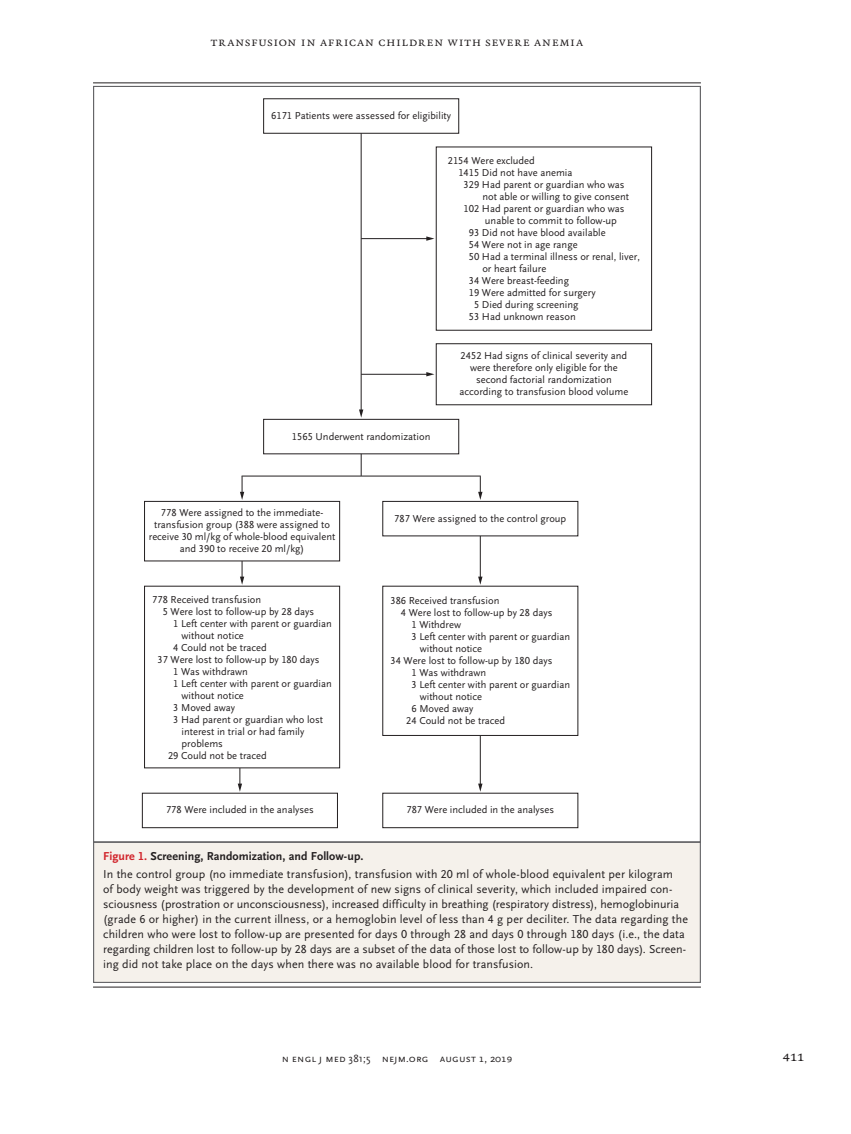
<style>
.page{position:relative;width:851px;height:1134px;background:#fff}
.page>*{position:absolute;margin:0;border:0;box-sizing:border-box;transform-origin:0 0}
.t1{font:14.25px "OTNEJM Quadraat Cap";color:#231f20}
.t2{font:12.75px "OTNEJM Quadraat Small Cap";letter-spacing:.05em;color:#231f20}
.t3{font:12px/15px "OTNEJM Scala Sans LF";letter-spacing:.005em;color:#231f20}
.t4{font:10.8px "OTNEJM Scala Sans LF Cap";letter-spacing:.01em;color:#231f20}
.t5{font:10.5px/12px "OTNEJM Scala Sans LF";color:#231f20;text-align:center}
.s1{font-weight:700;color:#d1232a}
.s2{font-weight:700}
.s3{font-family:"OTNEJM Scala Sans OSF"}
.s4{font-family:"OTNEJM Scala Sans LF Small Cap"}
</style>
<div class="page">
<hr style="left:93px;top:987px;width:607px;height:1px;background:#231f20">
<hr style="left:93px;top:82px;width:607px;height:1px;background:#231f20">
<div style="left:94px;top:842px;width:606px;height:140px;background:#f5f1eb"></div>
<div style="left:93px;top:841px;width:607px;height:142px;border:1px solid #636366"></div>
<svg style="left:141px;top:98px;width:512px;height:731px"></svg>
<div style="left:144px;top:501px;width:195px;height:60px;background:#fff"></div>
<div style="left:144px;top:501px;width:196px;height:60px;border:1px solid #231f20"></div>
<div style="left:383px;top:501px;width:195px;height:35px;background:#fff"></div>
<div style="left:382px;top:501px;width:196px;height:35px;border:1px solid #231f20"></div>
<div style="left:263px;top:419px;width:195px;height:35px;background:#fff"></div>
<div style="left:263px;top:419px;width:196px;height:35px;border:1px solid #231f20"></div>
<svg style="left:361px;top:454px;width:1px;height:22px"></svg>
<div style="left:263px;top:99px;width:195px;height:34px;background:#fff"></div>
<div style="left:263px;top:98px;width:196px;height:36px;border:1px solid #231f20"></div>
<div style="left:436px;top:147px;width:215px;height:183px;background:#fff"></div>
<div style="left:436px;top:147px;width:216px;height:184px;border:1px solid #231f20"></div>
<hr style="left:361px;top:133px;width:1px;height:278px;background:#231f20">
<svg style="left:359px;top:410px;width:4px;height:8px"></svg>
<hr style="left:361px;top:238px;width:67px;height:1px;background:#231f20">
<svg style="left:426px;top:236px;width:8px;height:5px"></svg>
<div style="left:436px;top:344px;width:215px;height:61px;background:#fff"></div>
<div style="left:436px;top:343px;width:216px;height:62px;border:1px solid #231f20"></div>
<hr style="left:361px;top:374px;width:67px;height:1px;background:#231f20">
<svg style="left:426px;top:372px;width:8px;height:4px"></svg>
<svg style="left:240px;top:476px;width:4px;height:24px"></svg>
<svg style="left:478px;top:476px;width:4px;height:24px"></svg>
<div style="left:142px;top:793px;width:195px;height:35px;background:#fff"></div>
<div style="left:142px;top:793px;width:196px;height:35px;border:1px solid #231f20"></div>
<svg style="left:238px;top:768px;width:4px;height:24px"></svg>
<div style="left:383px;top:793px;width:195px;height:35px;background:#fff"></div>
<div style="left:382px;top:793px;width:196px;height:35px;border:1px solid #231f20"></div>
<hr style="left:480px;top:735px;width:1px;height:50px;background:#231f20">
<svg style="left:478px;top:784px;width:4px;height:8px"></svg>
<div style="left:383px;top:586px;width:195px;height:149px;background:#fff"></div>
<div style="left:144px;top:586px;width:195px;height:182px;background:#fff"></div>
<div style="left:144px;top:586px;width:196px;height:182px;border:1px solid #231f20"></div>
<hr style="left:480px;top:536px;width:1px;height:42px;background:#231f20">
<svg style="left:478px;top:577px;width:4px;height:8px"></svg>
<svg style="left:240px;top:561px;width:4px;height:24px"></svg>
<hr style="left:242px;top:476px;width:238px;height:1px;background:#231f20">
<p class="t2" style="left:211px;top:35px;width:373px">Transfusion in African Children with Severe Anemia</p>
<p class="t5" style="left:271px;top:110px;width:181px">6171 Patients were assessed for eligibility</p>
<p class="t5" style="left:448px;top:154px;width:88px">2154 Were excluded</p>
<p class="t5" style="left:458px;top:166px;width:116px">1415 Did not have anemia</p>
<p class="t5" style="left:463px;top:178px;width:162px">329 Had parent or guardian who was</p>
<p class="t5" style="left:482px;top:190px;width:148px">not able or willing to give consent</p>
<p class="t5" style="left:463px;top:202px;width:162px">102 Had parent or guardian who was</p>
<p class="t5" style="left:485px;top:214px;width:133px">unable to commit to follow-up</p>
<p class="t5" style="left:469px;top:226px;width:138px">93 Did not have blood available</p>
<p class="t5" style="left:469px;top:238px;width:110px">54 Were not in age range</p>
<p class="t5" style="left:469px;top:250px;width:173px">50 Had a terminal illness or renal, liver,</p>
<p class="t5" style="left:482px;top:262px;width:65px">or heart failure</p>
<p class="t5" style="left:469px;top:274px;width:102px">34 Were breast-feeding</p>
<p class="t5" style="left:469px;top:286px;width:128px">19 Were admitted for surgery</p>
<p class="t5" style="left:474px;top:298px;width:106px">5 Died during screening</p>
<p class="t5" style="left:469px;top:310px;width:108px">53 Had unknown reason</p>
<p class="t5" style="left:459px;top:350px;width:170px">2452 Had signs of clinical severity and were therefore only eligible for the second factorial randomization according to transfusion blood volume</p>
<p class="t5" style="left:292px;top:431px;width:140px">1565 Underwent randomization</p>
<p class="t5" style="left:149px;top:506px;width:188px">778 Were assigned to the immediate&shy;transfusion group (388 were assigned to receive 30 ml/kg of whole-blood equivalent and 390 to receive 20 ml/kg)</p>
<p class="t5" style="left:394px;top:512px;width:173px">787 Were assigned to the control group</p>
<p class="t5" style="left:152px;top:594px;width:110px">778 Received transfusion</p>
<p class="t5" style="left:163px;top:606px;width:153px">5 Were lost to follow-up by 28 days</p>
<p class="t5" style="left:173px;top:618px;width:160px">1 Left center with parent or guardian</p>
<p class="t5" style="left:181px;top:630px;width:64px">without notice</p>
<p class="t5" style="left:173px;top:642px;width:95px">4 Could not be traced</p>
<p class="t5" style="left:157px;top:654px;width:163px">37 Were lost to follow-up by 180 days</p>
<p class="t5" style="left:173px;top:666px;width:76px">1 Was withdrawn</p>
<p class="t5" style="left:173px;top:678px;width:160px">1 Left center with parent or guardian</p>
<p class="t5" style="left:181px;top:690px;width:64px">without notice</p>
<p class="t5" style="left:173px;top:702px;width:63px">3 Moved away</p>
<p class="t5" style="left:173px;top:714px;width:151px">3 Had parent or guardian who lost</p>
<p class="t5" style="left:181px;top:726px;width:124px">interest in trial or had family</p>
<p class="t5" style="left:181px;top:738px;width:43px">problems</p>
<p class="t5" style="left:168px;top:750px;width:100px">29 Could not be traced</p>
<p class="t5" style="left:390px;top:595px;width:110px">386 Received transfusion</p>
<p class="t5" style="left:401px;top:607px;width:153px">4 Were lost to follow-up by 28 days</p>
<p class="t5" style="left:411px;top:619px;width:51px">1 Withdrew</p>
<p class="t5" style="left:411px;top:631px;width:160px">3 Left center with parent or guardian</p>
<p class="t5" style="left:419px;top:643px;width:64px">without notice</p>
<p class="t5" style="left:390px;top:655px;width:163px">34 Were lost to follow-up by 180 days</p>
<p class="t5" style="left:411px;top:667px;width:76px">1 Was withdrawn</p>
<p class="t5" style="left:411px;top:679px;width:160px">3 Left center with parent or guardian</p>
<p class="t5" style="left:419px;top:691px;width:64px">without notice</p>
<p class="t5" style="left:411px;top:703px;width:63px">6 Moved away</p>
<p class="t5" style="left:406px;top:715px;width:100px">24 Could not be traced</p>
<p class="t5" style="left:166px;top:804px;width:149px">778 Were included in the analyses</p>
<p class="t5" style="left:406px;top:804px;width:149px">787 Were included in the analyses</p>
<p class="t3" style="left:103px;top:848px;width:571px;line-height:18px"><span class="s1">Figure 1.</span> <span class="s2">Screening, Randomization, and Follow-up.<br></span>In the control group (no immediate transfusion), transfusion with 20 ml of whole-blood equivalent per kilogram</p>
<p class="t3" style="left:103px;top:882px;width:586px">of body weight was triggered by the development of new signs of clinical severity, which included impaired con&shy;sciousness (prostration or unconsciousness), increased difficulty in breathing (respiratory distress), hemoglobinuria (grade 6 or higher) in the current illness, or a hemoglobin level of less than 4 g per deciliter. The data regarding the children who were lost to follow-up are presented for days 0 through 28 and days 0 through 180 days (i.e., the data regarding children lost to follow-up by 28 days are a subset of the data of those lost to follow-up by 180 days). Screen&shy;ing did not take place on the days when there was no available blood for transfusion.</p>
<p class="t4" style="left:282px;top:1053px;width:232px">n engl j med <span class="s3">381;5</span> nejm.org <span class="s4">August 1, 2019</span></p>
<h1 class="t1" style="left:782px;top:1048px;width:23px">411</h1>
</div>
